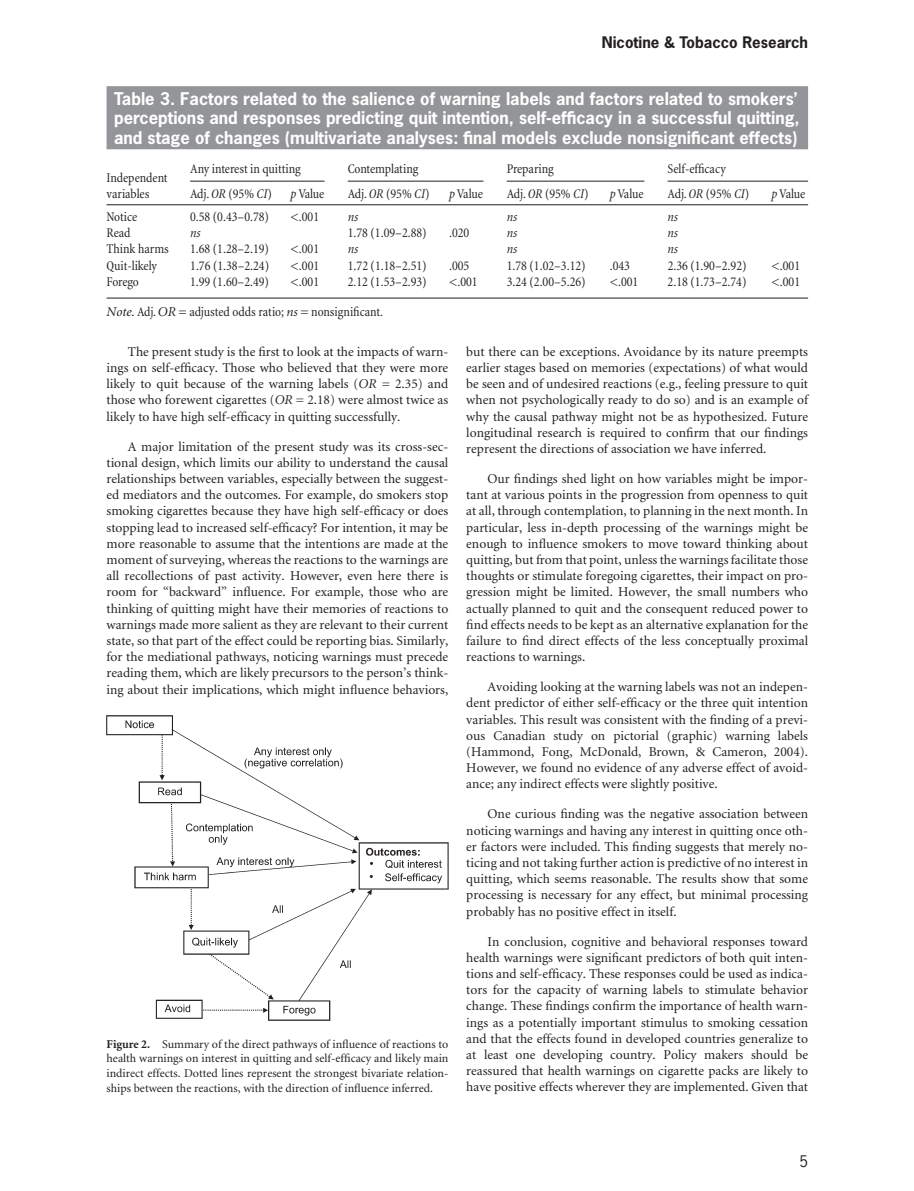
<style>
.page{position:relative;width:914px;height:1191px;background:#fff}
.page>*{position:absolute;margin:0;border:0;box-sizing:border-box;transform-origin:0 0}
.t1{font:700 16.5px/19.5px "News Gothic";color:#fff}
.t2{font:700 15px "News Gothic";color:#231f20}
.t3{font:15px "News Gothic";color:#231f20}
.t4{font:13.5px/16.2px "Minion";color:#231f20;text-align:justify}
.t5{font:condensed 13.5px/16.2px "Minion";color:#231f20}
.t6{font:italic condensed 13.5px "Minion";letter-spacing:-.01em;color:#231f20}
.t7{font:12px/14.7px "Minion";color:#231f20;text-align:justify}
.s1{font-style:italic}
.s2{font-style:italic;font-stretch:normal}
.s3{font-weight:700}
</style>
<div class="page">
<div style="left:106px;top:86px;width:702px;height:63px;background:#939598"></div>
<hr style="left:106px;top:204px;width:702px;height:1px;background:#231f20">
<hr style="left:106px;top:298px;width:702px;height:1px;background:#231f20">
<hr style="left:190px;top:181px;width:134px;height:1px;background:#231f20">
<hr style="left:348px;top:181px;width:135px;height:1px;background:#231f20">
<hr style="left:506px;top:181px;width:138px;height:1px;background:#231f20">
<hr style="left:667px;top:181px;width:141px;height:1px;background:#231f20">
<img style="left:106px;top:716px;width:342px;height:305px">
<p class="t2" style="left:602px;top:37px;width:208px">Nicotine &amp; Tobacco Research</p>
<p class="t1" style="left:114px;top:90px;width:687px">Table 3. Factors related to the salience of warning labels and factors related to smokers ’ perceptions and responses predicting quit intention, self-efficacy in a successful quitting, and stage of changes (multivariate analyses: final models exclude nonsignificant effects)</p>
<p class="t5" style="left:106px;top:171px;width:62px">Independent variables</p>
<p class="t5" style="left:190px;top:162px;width:112px">Any interest in quitting</p>
<p class="t5" style="left:348px;top:162px;width:72px">Contemplating</p>
<p class="t5" style="left:506px;top:162px;width:49px">Preparing</p>
<p class="t5" style="left:667px;top:162px;width:60px">Self-efficacy</p>
<p class="t5" style="left:190px;top:187px;width:83px">Adj. <span class="s1">OR</span> ( 95% <span class="s1">CI</span> )</p>
<p class="t5" style="left:290px;top:187px;width:35px"><span class="s1">p</span> Value</p>
<p class="t5" style="left:348px;top:187px;width:83px">Adj. <span class="s1">OR</span> ( 95% <span class="s1">CI</span> )</p>
<p class="t5" style="left:449px;top:187px;width:35px"><span class="s1">p</span> Value</p>
<p class="t5" style="left:506px;top:187px;width:83px">Adj. <span class="s1">OR</span> ( 95% <span class="s1">CI</span> )</p>
<p class="t5" style="left:609px;top:187px;width:35px"><span class="s1">p</span> Value</p>
<p class="t5" style="left:667px;top:187px;width:83px">Adj. <span class="s1">OR</span> ( 95% <span class="s1">CI</span> )</p>
<p class="t5" style="left:771px;top:187px;width:35px"><span class="s1">p</span> Value</p>
<p class="t5" style="left:107px;top:210px;width:32px">Notice</p>
<p class="t5" style="left:190px;top:210px;width:80px">0.58 (0.43 – 0.78)</p>
<p class="t5" style="left:290px;top:210px;width:30px">&lt;.001</p>
<p class="t6" style="left:348px;top:211px;width:12px">ns</p>
<p class="t6" style="left:506px;top:211px;width:12px">ns</p>
<p class="t6" style="left:667px;top:211px;width:12px">ns</p>
<p class="t5" style="left:107px;top:226px;width:26px">Read</p>
<p class="t6" style="left:190px;top:228px;width:12px">ns</p>
<p class="t5" style="left:348px;top:226px;width:80px">1.78 (1.09 – 2.88)</p>
<p class="t5" style="left:449px;top:226px;width:22px">.020</p>
<p class="t6" style="left:506px;top:228px;width:12px">ns</p>
<p class="t6" style="left:667px;top:228px;width:12px">ns</p>
<p class="t5" style="left:107px;top:242px;width:64px">Think harms</p>
<p class="t5" style="left:190px;top:242px;width:80px">1.68 (1.28 – 2.19)</p>
<p class="t5" style="left:290px;top:242px;width:30px">&lt;.001</p>
<p class="t6" style="left:348px;top:244px;width:12px">ns</p>
<p class="t6" style="left:506px;top:244px;width:12px">ns</p>
<p class="t6" style="left:667px;top:244px;width:12px">ns</p>
<p class="t5" style="left:107px;top:258px;width:52px">Quit-likely</p>
<p class="t5" style="left:190px;top:258px;width:80px">1.76 (1.38 – 2.24)</p>
<p class="t5" style="left:290px;top:258px;width:30px">&lt;.001</p>
<p class="t5" style="left:348px;top:258px;width:80px">1.72 (1.18 – 2.51)</p>
<p class="t5" style="left:449px;top:258px;width:22px">.005</p>
<p class="t5" style="left:507px;top:258px;width:80px">1.78 (1.02 – 3.12)</p>
<p class="t5" style="left:609px;top:258px;width:22px">.043</p>
<p class="t5" style="left:667px;top:258px;width:80px">2.36 (1.90 – 2.92)</p>
<p class="t5" style="left:771px;top:258px;width:30px">&lt;.001</p>
<p class="t5" style="left:107px;top:275px;width:34px">Forego</p>
<p class="t5" style="left:190px;top:275px;width:80px">1.99 (1.60 – 2.49)</p>
<p class="t5" style="left:290px;top:275px;width:30px">&lt;.001</p>
<p class="t5" style="left:348px;top:275px;width:80px">2.12 (1.53 – 2.93)</p>
<p class="t5" style="left:449px;top:275px;width:30px">&lt;.001</p>
<p class="t5" style="left:506px;top:275px;width:80px">3.24 (2.00 – 5.26)</p>
<p class="t5" style="left:609px;top:275px;width:30px">&lt;.001</p>
<p class="t5" style="left:667px;top:275px;width:80px">2.18 (1.73 – 2.74)</p>
<p class="t5" style="left:771px;top:275px;width:30px">&lt;.001</p>
<p class="t5" style="left:107px;top:305px;width:278px"><span class="s2">Note.</span> Adj. <span class="s2">OR</span> = adjusted odds ratio; <span class="s2">ns</span> = nonsignificant.</p>
<p class="t4" style="left:106px;top:345px;width:343px;text-indent:21px">The present study is the first to look at the impacts of warn&shy;ings on self-efficacy. Those who believed that they were more likely to quit because of the warning labels ( <span class="s1">OR</span> = 2.35) and those who forewent cigarettes ( <span class="s1">OR</span> = 2.18) were almost twice as likely to have high self-efficacy in quitting successfully.</p>
<p class="t4" style="left:106px;top:439px;width:343px;text-indent:21px">A major limitation of the present study was its cross-sec&shy;tional design, which limits our ability to understand the causal relationships between variables, especially between the suggest&shy;ed mediators and the outcomes. For example, do smokers stop smoking cigarettes because they have high self-efficacy or does stopping lead to increased self-efficacy? For intention, it may be more reasonable to assume that the intentions are made at the moment of surveying, whereas the reactions to the warnings are all recollections of past activity. However, even here there is room for “ backward ” influence. For example, those who are thinking of quitting might have their memories of reactions to warnings made more salient as they are relevant to their current state, so that part of the effect could be reporting bias. Similarly, for the mediational pathways, noticing warnings must precede reading them, which are likely precursors to the person’s think&shy;ing about their implications, which might influence behaviors,</p>
<p class="t7" style="left:106px;top:1037px;width:343px"><span class="s3">Figure 2.</span> Summary of the direct pathways of influence of reactions to health warnings on interest in quitting and self-efficacy and likely main indirect effects. Dotted lines represent the strongest bivariate relation&shy;ships between the reactions, with the direction of influence inferred.</p>
<p class="t4" style="left:466px;top:345px;width:343px">but there can be exceptions. Avoidance by its nature preempts earlier stages based on memories (expectations) of what would be seen and of undesired reactions (e.g., feeling pressure to quit when not psychologically ready to do so) and is an example of why the causal pathway might not be as hypothesized. Future longitudinal research is required to confirm that our findings represent the directions of association we have inferred.</p>
<p class="t4" style="left:466px;top:472px;width:343px;text-indent:21px">Our findings shed light on how variables might be impor&shy;tant at various points in the progression from openness to quit at all, through contemplation, to planning in the next month. In particular, less in-depth processing of the warnings might be enough to influence smokers to move toward thinking about quitting, but from that point, unless the warnings facilitate those thoughts or stimulate foregoing cigarettes, their impact on pro&shy;gression might be limited. However, the small numbers who actually planned to quit and the consequent reduced power to find effects needs to be kept as an alternative explanation for the failure to find direct effects of the less conceptually proximal reactions to warnings.</p>
<p class="t4" style="left:466px;top:680px;width:343px;text-indent:21px">Avoiding looking at the warning labels was not an indepen&shy;dent predictor of either self-efficacy or the three quit intention variables. This result was consistent with the finding of a previ&shy;ous Canadian study on pictorial (graphic) warning labels ( Hammond, Fong, McDonald, Brown, &amp; Cameron, 2004 ).<br>However, we found no evidence of any adverse effect of avoid&shy;ance; any indirect effects were slightly positive.</p>
<p class="t4" style="left:466px;top:807px;width:343px;text-indent:21px">One curious finding was the negative association between noticing warnings and having any interest in quitting once oth&shy;er factors were included. This finding suggests that merely no&shy;ticing and not taking further action is predictive of no interest in quitting, which seems reasonable. The results show that some processing is necessary for any effect, but minimal processing probably has no positive effect in itself.</p>
<p class="t4" style="left:466px;top:934px;width:343px;text-indent:21px">In conclusion, cognitive and behavioral responses toward health warnings were significant predictors of both quit inten&shy;tions and self-efficacy. These responses could be used as indica&shy;tors for the capacity of warning labels to stimulate behavior change. These findings confirm the importance of health warn&shy;ings as a potentially important stimulus to smoking cessation and that the effects found in developed countries generalize to at least one developing country. Policy makers should be reassured that health warnings on cigarette packs are likely to have positive effects wherever they are implemented. Given that</p>
<p class="t3" style="left:799px;top:1155px;width:10px">5</p>
</div>
